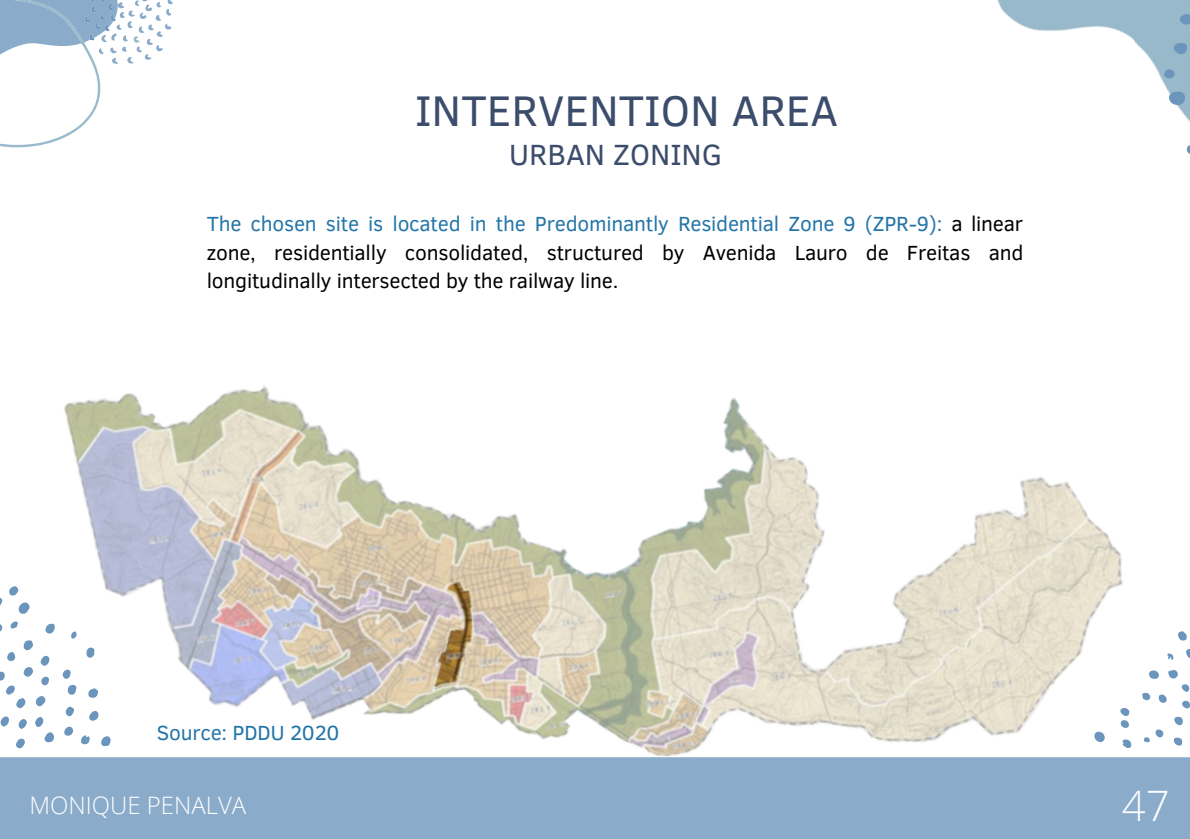
<style>
.page{position:relative;width:1190px;height:839px;background:#fff}
.page>*{position:absolute;margin:0;border:0;box-sizing:border-box;transform-origin:0 0}
.t1{font:44px "Clear Sans";color:#3c4d6c}
.t2{font:300 42px "Open Sans";color:#fdfdfd}
.t3{font:30px "Clear Sans";color:#3c4d6c}
.t4{font:300 24px "Open Sans";color:#fff}
.t5{font:21px/28.4px "Clear Sans";letter-spacing:-.01em;color:#000;text-align:justify}
.t6{font:21px "Clear Sans";letter-spacing:-.01em;color:#2375a8}
.s1{color:#2375a8}
</style>
<div class="page">
<img style="left:49px;top:386px;width:1132px;height:371px">
<div style="left:0;top:757px;width:1190px;height:81px;background:#8aabca"></div>
<svg style="left:0;top:0;width:173px;height:148px"></svg>
<img style="left:331px;top:524px;width:202px;height:219px">
<svg style="left:100px;top:735px;width:12px;height:11px"></svg>
<svg style="left:87px;top:687px;width:12px;height:12px"></svg>
<svg style="left:88px;top:710px;width:11px;height:11px"></svg>
<svg style="left:86px;top:647px;width:9px;height:11px"></svg>
<svg style="left:0;top:716px;width:9px;height:11px"></svg>
<svg style="left:16px;top:738px;width:9px;height:10px"></svg>
<svg style="left:63px;top:725px;width:11px;height:11px"></svg>
<svg style="left:35px;top:716px;width:20px;height:26px"></svg>
<svg style="left:18px;top:719px;width:9px;height:10px"></svg>
<svg style="left:80px;top:734px;width:11px;height:11px"></svg>
<svg style="left:65px;top:705px;width:10px;height:12px"></svg>
<svg style="left:62px;top:668px;width:15px;height:27px"></svg>
<svg style="left:0;top:585px;width:56px;height:123px"></svg>
<svg style="left:70px;top:631px;width:8px;height:8px"></svg>
<svg style="left:1093px;top:731px;width:12px;height:12px"></svg>
<svg style="left:1177px;top:630px;width:10px;height:11px"></svg>
<svg style="left:1186px;top:649px;width:4px;height:9px"></svg>
<svg style="left:1121px;top:738px;width:11px;height:10px"></svg>
<svg style="left:1174px;top:716px;width:9px;height:9px"></svg>
<svg style="left:1173px;top:736px;width:10px;height:9px"></svg>
<svg style="left:1119px;top:706px;width:11px;height:22px"></svg>
<svg style="left:1141px;top:669px;width:49px;height:40px"></svg>
<svg style="left:1166px;top:653px;width:8px;height:7px"></svg>
<svg style="left:1144px;top:728px;width:20px;height:15px"></svg>
<img style="left:997px;top:0;width:193px;height:122px">
<svg style="left:1172px;top:39px;width:18px;height:19px"></svg>
<svg style="left:1186px;top:145px;width:4px;height:9px"></svg>
<svg style="left:1177px;top:10px;width:13px;height:18px"></svg>
<svg style="left:1162px;top:67px;width:26px;height:42px"></svg>
<p class="t1" style="left:415px;top:79px;width:425px">INTERVENTION AREA</p>
<p class="t3" style="left:509px;top:133px;width:215px">URBAN ZONING</p>
<p class="t5" style="left:207px;top:208px;width:818px"><span class="s1">The chosen site is located in the Predominantly Residential Zone 9 (ZPR-9):</span> a linear zone, residentially consolidated, structured by Avenida Lauro de Freitas and longitudinally intersected by the railway line.</p>
<p class="t6" style="left:157px;top:717px;width:184px">Source: PDDU 2020</p>
<p class="t4" style="left:30px;top:788px;width:218px">MONIQUE PENALVA</p>
<p class="t2" style="left:1122px;top:776px;width:49px">47</p>
</div>
